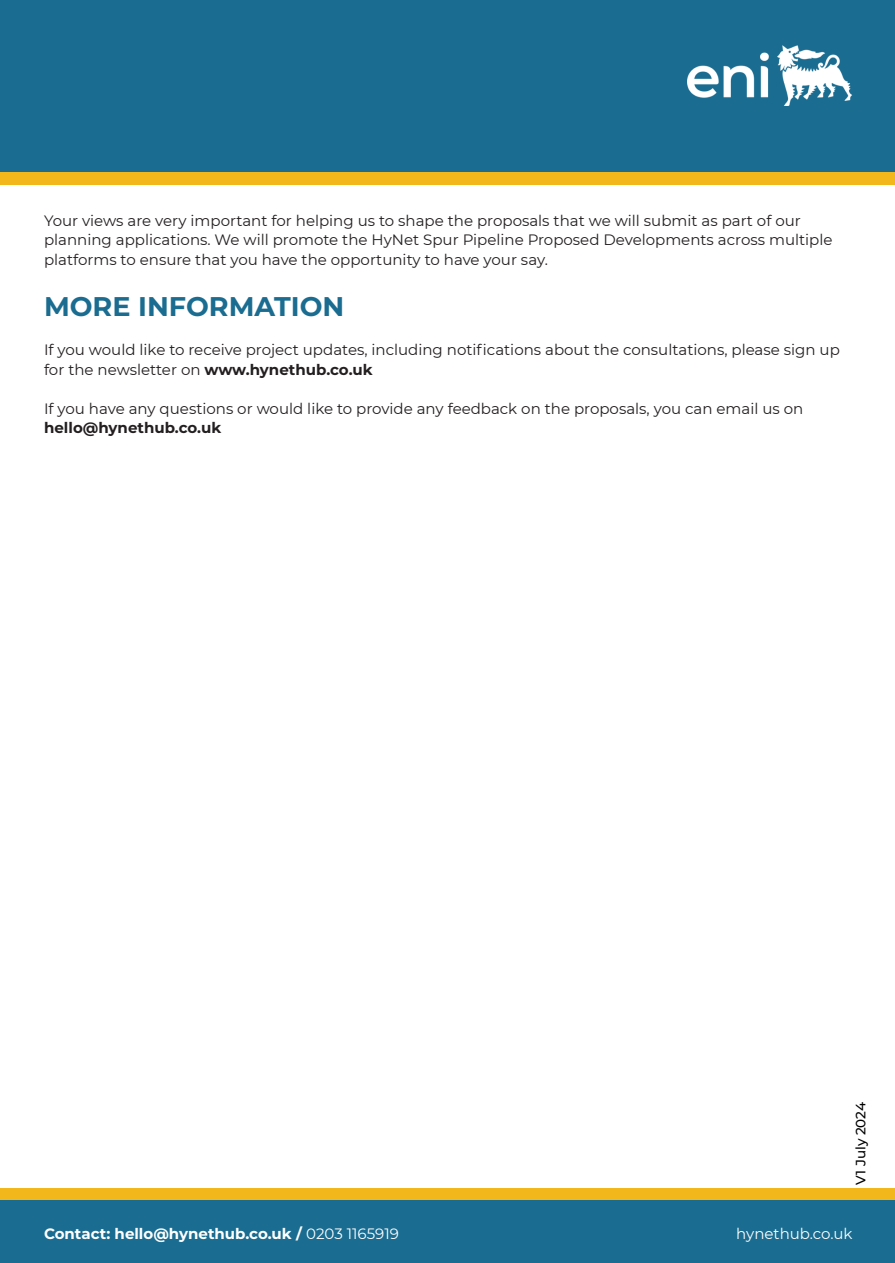
<style>
.page{position:relative;width:895px;height:1263px;background:#fff}
.page>*{position:absolute;margin:0;border:0;box-sizing:border-box;transform-origin:0 0}
.Heading_2{font:700 27px "Montserrat";color:#1a6c90}
.Body_Text{font:15px/19.5px "Montserrat";color:#231f20}
.Heading-1{font:700 15px "Montserrat";color:#fff}
.Heading-1-2{font:15px "Montserrat";color:#fff}
.Heading-1-3{font:500 13.5px "Montserrat";letter-spacing:-.005em;color:#000}
.s1{font-weight:700}
.s2{font-weight:400}
</style>
<div class="page">
<div style="left:0;top:1188px;width:894px;height:75px;background:#f1b71b"></div>
<div style="left:0;top:1201px;width:894px;height:62px;background:#1a6c90"></div>
<div style="left:0;top:2px;width:894px;height:183px;background:#f1b71b"></div>
<div style="left:0;top:0;width:894px;height:172px;background:#1a6c90"></div>
<img style="left:687px;top:45px;width:165px;height:60px">
<p class="Body_Text" style="left:44px;top:210px;width:790px">Your views are very important for helping us to shape the proposals that we will submit as part of our planning applications. We will promote the HyNet Spur Pipeline Proposed Developments across multiple platforms to ensure that you have the opportunity to have your say.</p>
<p class="Heading_2" style="left:44px;top:287px;width:302px">MORE INFORMATION</p>
<p class="Body_Text" style="left:44px;top:340px;width:797px">If you would like to receive project updates, including notifications about the consultations, please sign up for the newsletter on <span class="s1">www.hynethub.co.uk</span></p>
<p class="Body_Text" style="left:44px;top:398px;width:760px">If you have any questions or would like to provide any feedback on the proposals, you can email us on <span class="s1">hello@hynethub.co.uk</span></p>
<p class="Heading-1-3" style="left:851px;top:1185px;width:84px;rotate:-90deg">V1 July 2024</p>
<p class="Heading-1" style="left:44px;top:1222px;width:356px">Contact: hello@hynethub.co.uk / <span class="s2">0203 1165919</span></p>
<p class="Heading-1-2" style="left:736px;top:1223px;width:118px">hynethub.co.uk</p>
</div>
